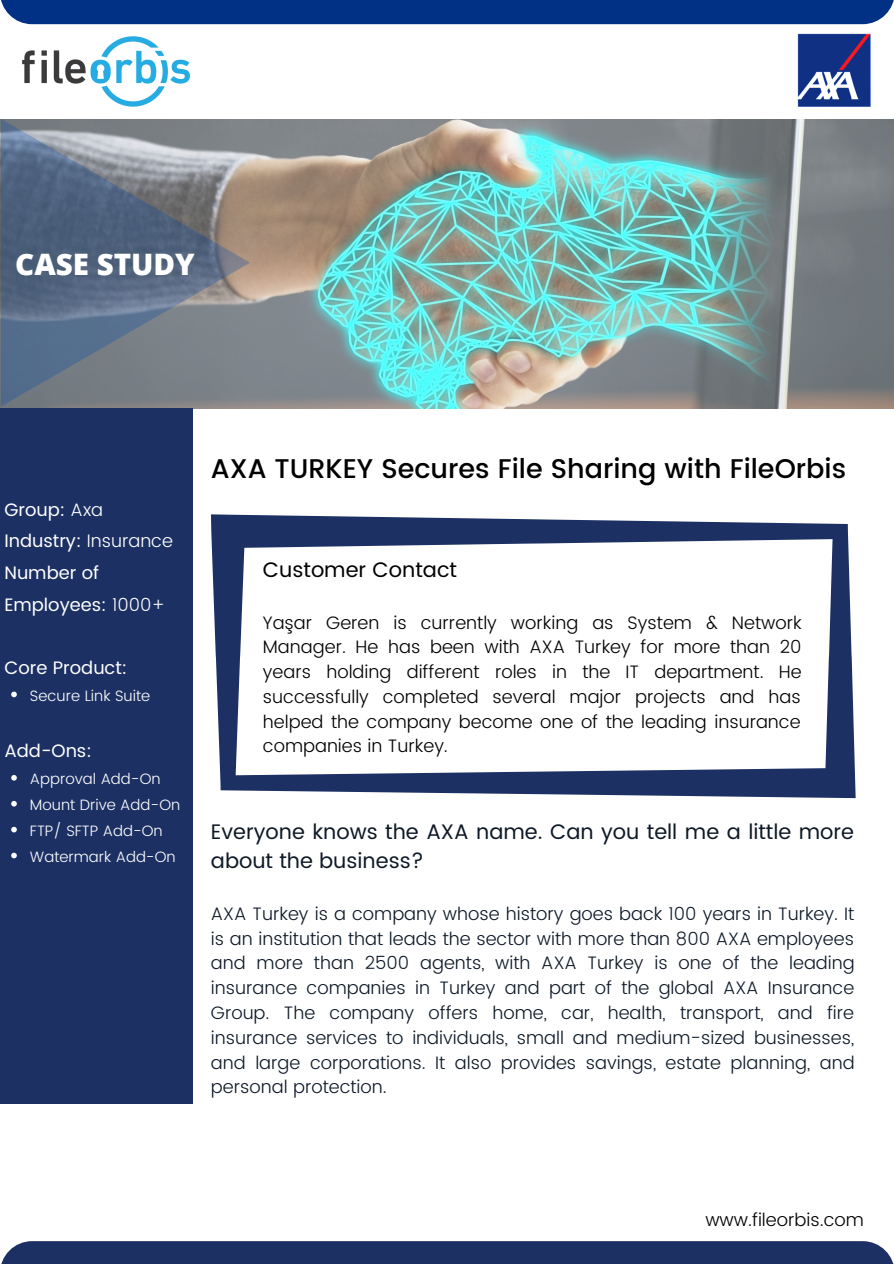
<style>
.page{position:relative;width:894px;height:1264px;background:#fff}
.page>*{position:absolute;margin:0;border:0;box-sizing:border-box;transform-origin:0 0}
.t1{font:800 29.55px "Open Sans";color:#fff}
.t2{font:500 27px "Poppins";color:#000}
.t3{font:21px/29.2px "Poppins";color:#0e1927}
.t4{font:21px "Poppins";color:#000}
.t5{font:300 18px/24.8px "Poppins";color:#0e1927;text-align:justify}
.t6{font:300 18px/24.8px "Poppins";color:#000;text-align:justify}
.t7{font:18px/31.5px "Poppins";color:#fff}
.t8{font:300 15px "Poppins";color:#fff}
.s1{font-weight:300}
</style>
<div class="page">
<div style="left:1px;top:0;width:892px;height:24px;background:#003185"></div>
<div style="left:1px;top:1241px;width:892px;height:22px;background:#1c3064"></div>
<img style="left:108px;top:36px;width:50px;height:11px">
<img style="left:0;top:119px;width:893px;height:290px">
<svg style="left:0;top:47px;width:250px;height:359px"></svg>
<img style="left:797px;top:33px;width:74px;height:74px">
<div style="left:0;top:408px;width:193px;height:695px;background:#1c3064"></div>
<svg style="left:211px;top:514px;width:644px;height:284px"></svg>
<svg style="left:11px;top:691px;width:6px;height:6px"></svg>
<svg style="left:11px;top:775px;width:6px;height:5px"></svg>
<svg style="left:11px;top:801px;width:6px;height:5px"></svg>
<svg style="left:11px;top:826px;width:6px;height:6px"></svg>
<svg style="left:11px;top:852px;width:6px;height:6px"></svg>
<p class="t1" style="left:15px;top:243px;width:181px">CASE STUDY</p>
<p class="t7" style="left:4px;top:494px;width:100px">Group: <span class="s1">Axa</span></p>
<p class="t7" style="left:4px;top:525px;width:170px">Industry: <span class="s1">Insurance</span></p>
<p class="t7" style="left:4px;top:557px;width:162px">Number of<br>Employees: <span class="s1">1000+</span></p>
<p class="t7" style="left:4px;top:651px;width:124px">Core Product:</p>
<p class="t8" style="left:30px;top:686px;width:122px">Secure Link Suite</p>
<p class="t7" style="left:4px;top:735px;width:89px">Add-Ons:</p>
<p class="t8" style="left:30px;top:770px;width:132px">Approval Add-On</p>
<p class="t8" style="left:30px;top:796px;width:152px">Mount Drive Add-On</p>
<p class="t8" style="left:30px;top:821px;width:134px">FTP/ SFTP Add-On</p>
<p class="t8" style="left:30px;top:847px;width:147px">Watermark Add-On</p>
<p class="t2" style="left:211px;top:453px;width:636px">AXA TURKEY Secures File Sharing with FileOrbis</p>
<p class="t4" style="left:263px;top:557px;width:195px">Customer Contact</p>
<p class="t6" style="left:263px;top:610px;width:540px">Yaşar Geren is currently working as System &amp; Network Manager. He has been with AXA Turkey for more than 20 years holding different roles in the IT department. He successfully completed several major projects and has helped the company become one of the leading insurance companies in Turkey.</p>
<p class="t3" style="left:211px;top:816px;width:644px">Everyone knows the AXA name. Can you tell me a little more about the business?</p>
<p class="t5" style="left:211px;top:901px;width:645px">AXA Turkey is a company whose history goes back 100 years in Turkey. It is an institution that leads the sector with more than 800 AXA employees and more than 2500 agents, with AXA Turkey is one of the leading insurance companies in Turkey and part of the global AXA Insurance Group. The company offers home, car, health, transport, and fire insurance services to individuals, small and medium-sized businesses, and large corporations. It also provides savings, estate planning, and personal protection.</p>
<p class="t6" style="left:705px;top:1206px;width:160px">www.fileorbis.com</p>
</div>
